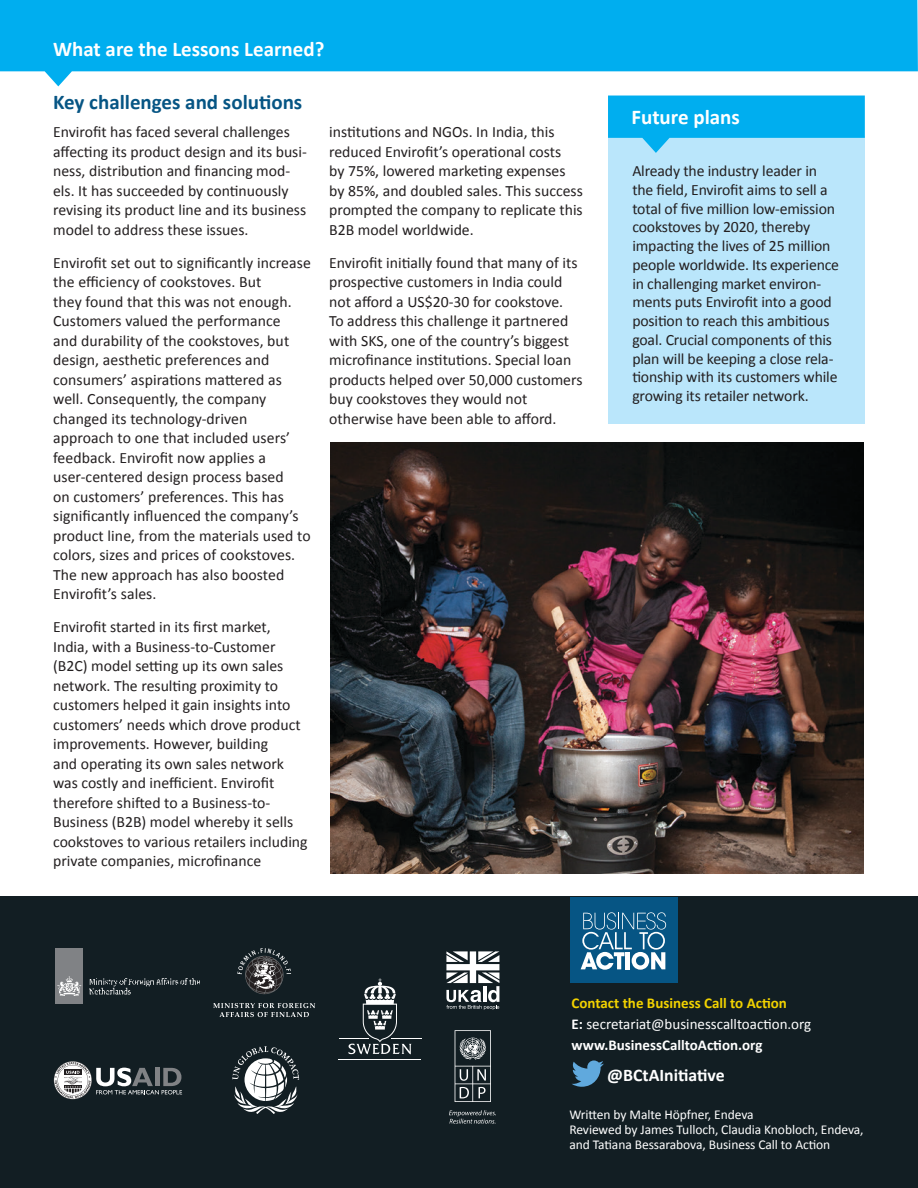
<style>
.page{position:relative;width:918px;height:1188px;background:#fff}
.page>*{position:absolute;margin:0;border:0;box-sizing:border-box;transform-origin:0 0}
.t1{font:700 21px "Calibri";color:#fff}
.t2{font:700 21px "Calibri";color:#065584}
.t3{font:700 17.85px "Calibri";color:#fff}
.text{font:15.75px/19.5px "Calibri";color:#231f20}
.t4{font:15px/21px "Calibri";color:#fff}
.t5{font:700 15px "Calibri";color:#f2d200}
.text-2{font:13.5px/15px "Calibri";letter-spacing:-.005em;color:#fff}
.s1{font-weight:700}
</style>
<div class="page">
<div style="left:608px;top:136px;width:257px;height:287px;background:#bae6fb"></div>
<svg style="left:608px;top:96px;width:257px;height:57px"></svg>
<div style="left:0;top:896px;width:918px;height:292px;background:#121e23"></div>
<div style="left:570px;top:897px;width:108px;height:85px;background:#065584"></div>
<svg style="left:581px;top:912px;width:85px;height:58px"></svg>
<svg style="left:572px;top:1060px;width:32px;height:27px"></svg>
<svg style="left:232px;top:1046px;width:67px;height:68px"></svg>
<svg style="left:213px;top:1003px;width:102px;height:14px"></svg>
<svg style="left:237px;top:948px;width:54px;height:46px"></svg>
<svg style="left:54px;top:1061px;width:128px;height:38px"></svg>
<hr style="left:339px;top:1039px;width:30px;height:1px;background:#fff">
<hr style="left:391px;top:1039px;width:30px;height:1px;background:#fff">
<hr style="left:339px;top:1059px;width:82px;height:1px;background:#fff">
<svg style="left:348px;top:978px;width:64px;height:76px"></svg>
<svg style="left:446px;top:951px;width:53px;height:59px"></svg>
<div style="left:56px;top:949px;width:27px;height:55px;background:#808285"></div>
<svg style="left:57px;top:976px;width:24px;height:20px"></svg>
<img style="left:89px;top:978px;width:111px;height:17px">
<svg style="left:449px;top:1110px;width:47px;height:14px"></svg>
<svg style="left:455px;top:1030px;width:36px;height:72px"></svg>
<img style="left:331px;top:443px;width:533px;height:430px">
<svg style="left:0;top:0;width:918px;height:86px;fill:#00aeef"></svg>
<h1 class="t1" style="left:53px;top:36px;width:273px">What are the Lessons Learned?</h1>
<h1 class="t2" style="left:53px;top:89px;width:251px">Key challenges and solutions</h1>
<p class="text" style="left:53px;top:122px;width:255px">Envirofit has faced several challenges affecting its product design and its busi&shy;ness, distribution and financing mod&shy;els. It has succeeded by continuously revising its product line and its business model to address these issues.</p>
<p class="text" style="left:53px;top:252px;width:259px">Envirofit set out to significantly increase the efficiency of cookstoves. But<br>they found that this was not enough.<br>Customers valued the performance<br>and durability of the cookstoves, but design, aesthetic preferences and consumers’ aspirations mattered as well. Consequently, the company changed its technology-driven approach to one that included users’ feedback. Envirofit now applies a user-centered design process based<br>on customers’ preferences. This has significantly influenced the company’s product line, from the materials used to colors, sizes and prices of cookstoves.<br>The new approach has also boosted Envirofit’s sales.</p>
<p class="text" style="left:53px;top:617px;width:256px">Envirofit started in its first market, India, with a Business-to-Customer (B2C) model setting up its own sales network. The resulting proximity to customers helped it gain insights into customers’ needs which drove product improvements. However, building<br>and operating its own sales network was costly and inefficient. Envirofit therefore shifted to a Business-to-Business (B2B) model whereby it sells cookstoves to various retailers including private companies, microfinance</p>
<p class="text" style="left:329px;top:122px;width:255px">institutions and NGOs. In India, this reduced Envirofit’s operational costs<br>by 75%, lowered marketing expenses by 85%, and doubled sales. This success prompted the company to replicate this B2B model worldwide.</p>
<p class="text" style="left:329px;top:252px;width:255px">Envirofit initially found that many of its prospective customers in India could not afford a US$20-30 for cookstove.<br>To address this challenge it partnered with SKS, one of the country’s biggest microfinance institutions. Special loan products helped over 50,000 customers buy cookstoves they would not otherwise have been able to afford.</p>
<h2 class="t1" style="left:631px;top:104px;width:110px">Future plans</h2>
<p class="text" style="left:632px;top:161px;width:208px;line-height:18.8px">Already the industry leader in the field, Envirofit aims to sell a total of five million low-emission cookstoves by 2020, thereby impacting the lives of 25 million people worldwide. Its experience in challenging market environ&shy;ments puts Envirofit into a good position to reach this ambitious goal. Crucial components of this plan will be keeping a close rela&shy;tionship with its customers while growing its retailer network.</p>
<p class="t5" style="left:572px;top:994px;width:217px">Contact the Business Call to Action</p>
<p class="t4" style="left:572px;top:1013px;width:241px"><span class="s1">E:</span> secretariat@businesscalltoaction.org <span class="s1">www.BusinessCalltoAction.org</span></p>
<p class="t3" style="left:607px;top:1064px;width:119px">@BCtAInitiative</p>
<p class="text-2" style="left:569px;top:1107px;width:296px">Written by Malte Höpfner, Endeva<br>Reviewed by James Tulloch, Claudia Knobloch, Endeva, and Tatiana Bessarabova, Business Call to Action</p>
</div>
